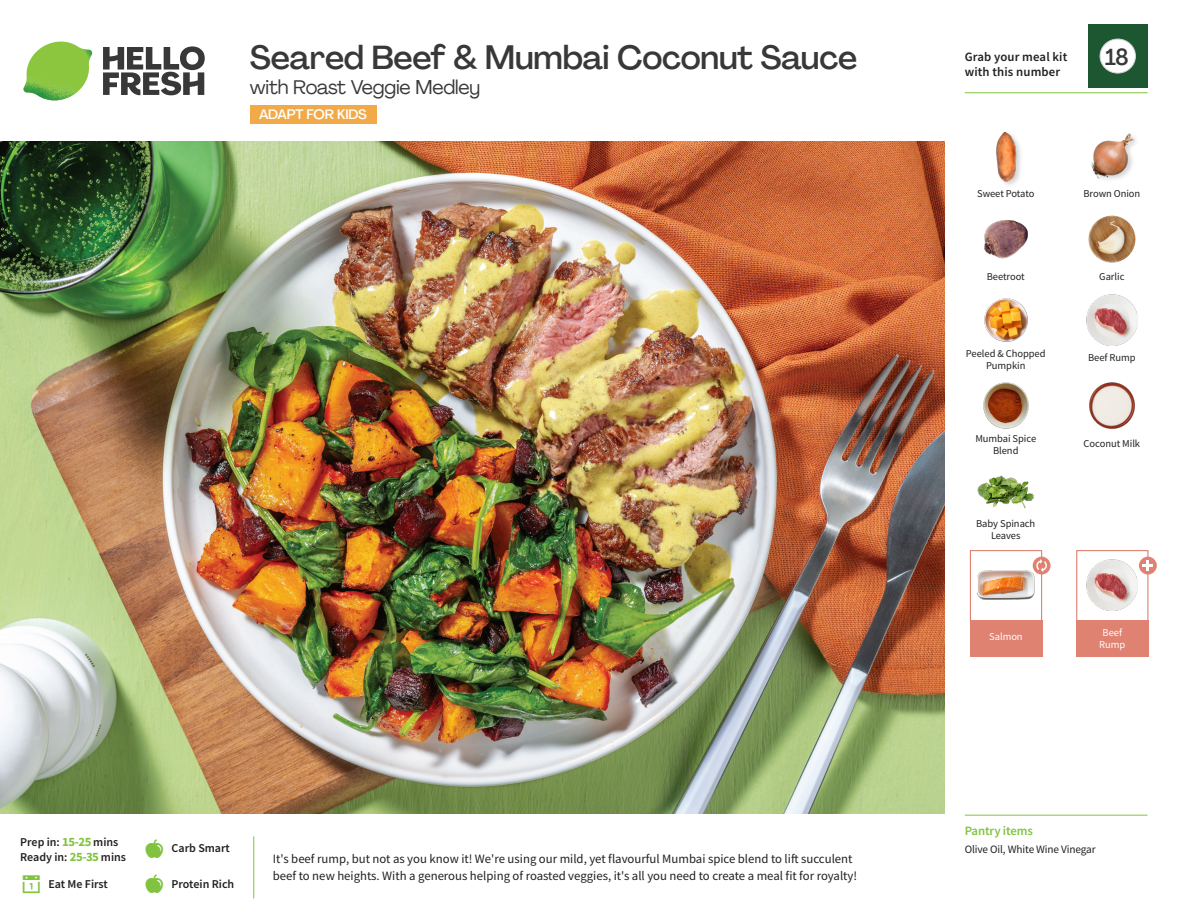
<style>
.page{position:relative;width:1188px;height:918px;background:#fff}
.page>*{position:absolute;margin:0;border:0;box-sizing:border-box;transform-origin:0 0}
._15_Titel_UK{font:500 33px "Agrandir";letter-spacing:-.01em;color:#383839}
._002_Label_Nr{font:500 22.8px "Agrandir";color:#383839;scale:.94 1}
._15_Titel_UK-2{font:19.5px "Agrandir";letter-spacing:-.01em;color:#383839}
.t1{font:500 13.5px "Agrandir";letter-spacing:-.01em;color:#fff}
.Step_6_Text_AU{font:12.75px/16.5px "Source Sans Pro";color:#231f20}
.t2{font:600 12.75px/15px "Source Sans Pro";letter-spacing:.01em;color:#231f20}
._04_Headers_Front{font:600 12.75px "Source Sans Pro";letter-spacing:-.01em;color:#81c340}
._04_Intro{font:600 12px "Source Sans Pro";color:#231f20}
._05_Pantry{font:11.25px "Source Sans Pro";letter-spacing:-.01em;color:#231f20}
._18_FRONT_ingredients{font:10.5px/12px "Source Sans Pro";letter-spacing:-.005em;color:#231f20;text-align:center}
._18_FRONT_ingredients-2{font:10.5px/12px "Source Sans Pro";letter-spacing:-.005em;color:#fff;text-align:center}
.s1{font-weight:700;font-size:12.75px;color:#81c340}
</style>
<div class="page">
<svg style="left:103px;top:46px;width:102px;height:49px"></svg>
<img style="left:23px;top:42px;width:69px;height:59px">
<div style="left:1076px;top:550px;width:72px;height:72px;border:1px solid #df8272"></div>
<div style="left:1076px;top:620px;width:72px;height:37px;background:#df8272"></div>
<div style="left:970px;top:620px;width:72px;height:37px;background:#df8272"></div>
<img style="left:1086px;top:560px;width:51px;height:51px">
<div style="left:970px;top:550px;width:72px;height:72px;border:1px solid #df8272"></div>
<img style="left:978px;top:560px;width:57px;height:40px">
<div style="left:1139px;top:557px;width:18px;height:18px;background:#df8272;border-radius:50%"></div>
<svg style="left:1143px;top:560px;width:10px;height:11px"></svg>
<svg style="left:1033px;top:557px;width:18px;height:18px"></svg>
<svg style="left:1036px;top:559px;width:11px;height:13px"></svg>
<div style="left:250px;top:105px;width:127px;height:19px;background:#f2aa48"></div>
<img style="left:0;top:142px;width:945px;height:672px">
<img style="left:1086px;top:295px;width:51px;height:51px">
<img style="left:1089px;top:382px;width:46px;height:47px">
<img style="left:983px;top:382px;width:46px;height:47px">
<img style="left:977px;top:475px;width:57px;height:33px">
<img style="left:984px;top:298px;width:44px;height:44px">
<img style="left:984px;top:220px;width:44px;height:39px">
<img style="left:1088px;top:215px;width:48px;height:48px">
<img style="left:996px;top:131px;width:25px;height:54px">
<img style="left:1091px;top:133px;width:45px;height:47px">
<hr style="left:965px;top:815px;width:183px;height:1px;background:#81c340">
<hr style="left:965px;top:92px;width:183px;height:1px;background:#81c340">
<div style="left:1088px;top:24px;width:60px;height:64px;background:#1d5732"></div>
<div style="left:1100px;top:39px;width:35px;height:34px;background:#fff;border-radius:50%"></div>
<div style="left:1100px;top:39px;width:36px;height:34px;border:1px solid #d1d2d4;border-radius:50%"></div>
<p class="_15_Titel_UK" style="left:250px;top:37px;width:609px">Seared Beef &amp; Mumbai Coconut Sauce</p>
<p class="_15_Titel_UK-2" style="left:250px;top:75px;width:232px">with Roast Veggie Medley</p>
<p class="t1" style="left:259px;top:106px;width:109px">ADAPT FOR KIDS</p>
<p class="_04_Intro" style="left:20px;top:834px;width:100px">Prep in: <span class="s1">15-25</span> mins</p>
<p class="_04_Intro" style="left:20px;top:849px;width:107px">Ready in: <span class="s1">25-35</span> mins</p>
<p class="_04_Intro" style="left:172px;top:841px;width:60px">Carb Smart</p>
<p class="_04_Intro" style="left:48px;top:876px;width:61px">Eat Me First</p>
<p class="_04_Intro" style="left:172px;top:876px;width:64px">Protein Rich</p>
<p class="Step_6_Text_AU" style="left:273px;top:851px;width:586px">It's beef rump, but not as you know it! We're using our mild, yet flavourful Mumbai spice blend to lift succulent beef to new heights. With a generous helping of roasted veggies, it's all you need to create a meal fit for royalty!</p>
<p class="t2" style="left:965px;top:49px;width:104px">Grab your meal kit with this number</p>
<p class="_002_Label_Nr" style="left:1105px;top:43px;width:26px">18</p>
<p class="_18_FRONT_ingredients" style="left:977px;top:188px;width:59px">Sweet Potato</p>
<p class="_18_FRONT_ingredients" style="left:1083px;top:188px;width:58px">Brown Onion</p>
<p class="_18_FRONT_ingredients" style="left:987px;top:271px;width:39px">Beetroot</p>
<p class="_18_FRONT_ingredients" style="left:1099px;top:271px;width:27px">Garlic</p>
<p class="_18_FRONT_ingredients" style="left:966px;top:347px;width:81px">Peeled &amp; Chopped<br>Pumpkin</p>
<p class="_18_FRONT_ingredients" style="left:1088px;top:352px;width:49px">Beef Rump</p>
<p class="_18_FRONT_ingredients" style="left:975px;top:433px;width:62px">Mumbai Spice<br>Blend</p>
<p class="_18_FRONT_ingredients" style="left:1084px;top:437px;width:58px">Coconut Milk</p>
<p class="_18_FRONT_ingredients" style="left:976px;top:518px;width:61px">Baby Spinach<br>Leaves</p>
<p class="_18_FRONT_ingredients-2" style="left:989px;top:631px;width:35px">Salmon</p>
<p class="_18_FRONT_ingredients-2" style="left:1099px;top:626px;width:28px">Beef<br>Rump</p>
<p class="_04_Headers_Front" style="left:965px;top:822px;width:70px">Pantry items</p>
<p class="_05_Pantry" style="left:965px;top:842px;width:133px">Olive Oil, White Wine Vinegar</p>
</div>
